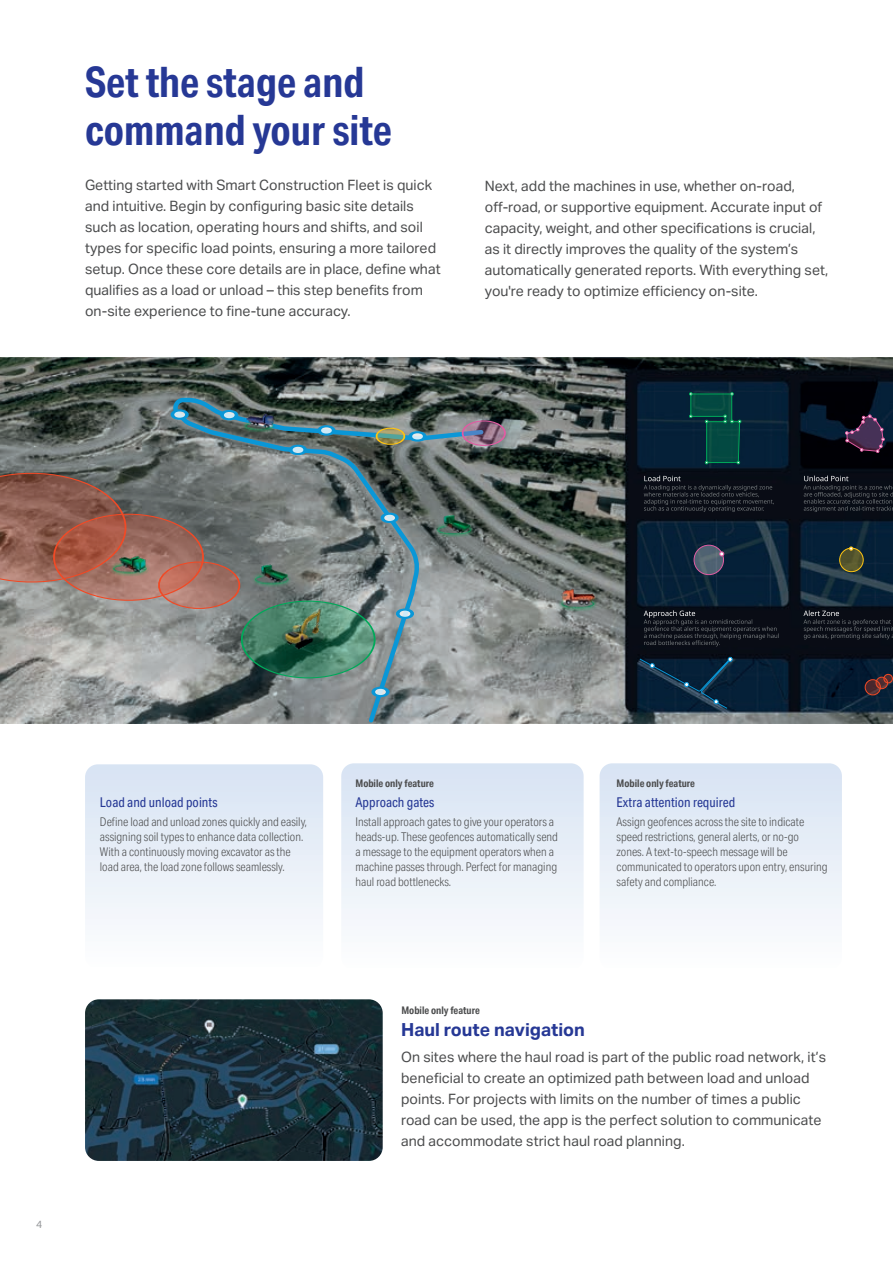
<style>
.page{position:relative;width:893px;height:1263px;background:#fff}
.page>*{position:absolute;margin:0;border:0;box-sizing:border-box;transform-origin:0 0}
.t1{font:700 42px/48px "Aktiv Grotesk Cd";color:#263895}
.t2{font:700 18px "Aktiv Grotesk";color:#263895}
.t3{font:14.25px/21px "Aktiv Grotesk";color:#4b4c4d}
.t4{font:13.5px "Aktiv Grotesk Cd";color:#263895}
.t5{font:300 12px/15px "Aktiv Grotesk Cd";color:#4b4c4d}
.t6{font:700 10.5px "Aktiv Grotesk Cd";color:#4b4c4d}
.t7{font:10.5px "Aktiv Grotesk";color:#939598}
</style>
<div class="page">
<img style="left:0;top:357px;width:893px;height:366px">
<div style="left:85px;top:764px;width:238px;height:204px;background:linear-gradient(to bottom,#d7e3f3,#fdfefe);border-radius:13px"></div>
<div style="left:341px;top:763px;width:243px;height:206px;background:linear-gradient(to bottom,#d7e3f3,#fdfdfe);border-radius:13px"></div>
<div style="left:600px;top:763px;width:242px;height:206px;background:linear-gradient(to bottom,#d7e3f3,#fdfdfe);border-radius:13px"></div>
<img style="left:85px;top:999px;width:298px;height:162px">
<svg style="left:167px;top:651px;width:319px;height:72px;background:#868d8e"></svg>
<svg style="left:644px;top:476px;width:130px;height:36px;background:#181c24"></svg>
<svg style="left:644px;top:610px;width:135px;height:36px;background:#181c24"></svg>
<svg style="left:803px;top:476px;width:90px;height:36px;background:#1b1f27"></svg>
<svg style="left:803px;top:610px;width:90px;height:29px;background:#1a1d26"></svg>
<svg style="left:845px;top:415px;width:40px;height:38px;background:#402846"></svg>
<svg style="left:689px;top:392px;width:52px;height:72px;background:#064541"></svg>
<div style="left:694px;top:545px;width:29px;height:30px;background:#fff;border-radius:50%;opacity:.3"></div>
<div style="left:694px;top:545px;width:30px;height:30px;border:1px solid #e05ca2;border-radius:50%"></div>
<div style="left:840px;top:548px;width:23px;height:24px;background:#fec412;border-radius:50%;opacity:.3"></div>
<div style="left:839px;top:548px;width:25px;height:24px;border:1px solid #fec412;border-radius:50%"></div>
<div style="left:865px;top:680px;width:15px;height:15px;background:#f04a26;border-radius:50%;opacity:.3"></div>
<div style="left:865px;top:679px;width:16px;height:16px;border:1px solid #f04a26;border-radius:50%"></div>
<div style="left:876px;top:677px;width:11px;height:12px;background:#f04a26;border-radius:50%;opacity:.3"></div>
<div style="left:875px;top:677px;width:13px;height:12px;border:1px solid #f04a26;border-radius:50%"></div>
<div style="left:884px;top:674px;width:8px;height:9px;background:#f04a26;border-radius:50%;opacity:.3"></div>
<div style="left:883px;top:674px;width:10px;height:9px;border:1px solid #f04a26;border-radius:50%"></div>
<svg style="left:719px;top:551px;width:5px;height:5px"></svg>
<svg style="left:0;top:406px;width:433px;height:295px;background:#87817c"></svg>
<svg style="left:639px;top:657px;width:94px;height:52px;background:#0c2a42"></svg>
<svg style="left:849px;top:546px;width:4px;height:5px"></svg>
<img style="left:97px;top:387px;width:513px;height:264px">
<h1 class="t1" style="left:85px;top:58px;width:308px">Set the stage and command your site</h1>
<p class="t3" style="left:85px;top:174px;width:357px">Getting started with Smart Construction Fleet is quick and intuitive. Begin by configuring basic site details such as location, operating hours and shifts, and soil types for specific load points, ensuring a more tailored setup. Once these core details are in place, define what qualifies as a load or unload – this step benefits from on-site experience to fine-tune accuracy.</p>
<p class="t3" style="left:485px;top:175px;width:345px">Next, add the machines in use, whether on-road, off-road, or supportive equipment. Accurate input of capacity, weight, and other specifications is crucial, as it directly improves the quality of the system’s automatically generated reports. With everything set, you're ready to optimize efficiency on-site.</p>
<p class="t7" style="left:36px;top:1218px;width:8px">4</p>
<p class="t4" style="left:100px;top:794px;width:119px">Load and unload points</p>
<p class="t5" style="left:100px;top:814px;width:209px">Define load and unload zones quickly and easily, assigning soil types to enhance data collection.<br>With a continuously moving excavator as the load area, the load zone follows seamlessly.</p>
<p class="t6" style="left:355px;top:778px;width:80px">Mobile only feature</p>
<p class="t4" style="left:355px;top:794px;width:80px">Approach gates</p>
<p class="t5" style="left:355px;top:814px;width:204px">Install approach gates to give your operators a heads-up. These geofences automatically send a message to the equipment operators when a machine passes through. Perfect for managing haul road bottlenecks.</p>
<p class="t6" style="left:401px;top:1004px;width:80px">Mobile only feature</p>
<p class="t6" style="left:617px;top:778px;width:80px">Mobile only feature</p>
<p class="t4" style="left:617px;top:794px;width:120px">Extra attention required</p>
<p class="t5" style="left:617px;top:814px;width:212px">Assign geofences across the site to indicate speed restrictions, general alerts, or no-go zones. A text-to-speech message will be communicated to operators upon entry, ensuring safety and compliance.</p>
<p class="t2" style="left:401px;top:1020px;width:185px">Haul route navigation</p>
<p class="t3" style="left:401px;top:1046px;width:426px">On sites where the haul road is part of the public road network, it’s beneficial to create an optimized path between load and unload points. For projects with limits on the number of times a public road can be used, the app is the perfect solution to communicate and accommodate strict haul road planning.</p>
</div>
